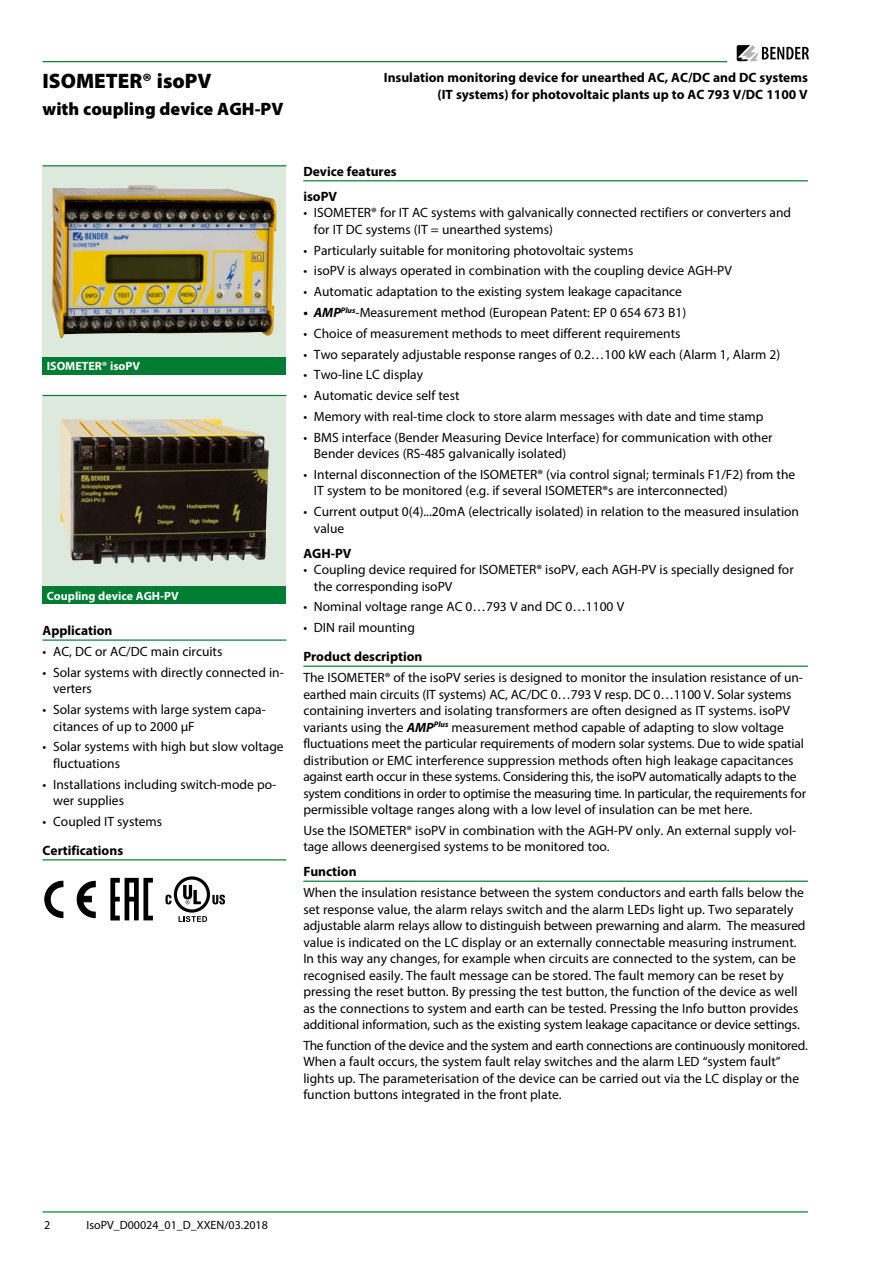
<style>
.page{position:relative;width:893px;height:1263px;background:#fff}
.page>*{position:absolute;margin:0;border:0;box-sizing:border-box;transform-origin:0 0}
.t1{font:900 21px "Myriad Pro";color:#000}
.t2{font:900 18px "Myriad Pro";color:#000}
.t3{font:13.5px/16.5px "Myriad Pro";color:#000}
.t4{font:700 13.5px/16.5px "Myriad Pro";color:#000;text-align:right}
.t5{font:700 12px "Myriad Pro";color:#fff}
.t6{font:12px "Myriad Pro";color:#000}
.s1{font-weight:700;font-style:italic}
</style>
<div class="page">
<hr style="left:43px;top:61px;width:684px;height:1px;background:#007d32">
<hr style="left:43px;top:1211px;width:765px;height:1px;background:#007d32">
<svg style="left:737px;top:45px;width:72px;height:16px"></svg>
<div style="left:43px;top:166px;width:243px;height:191px;background:#dce9dc"></div>
<img style="left:52px;top:185px;width:225px;height:153px">
<svg style="left:43px;top:396px;width:243px;height:191px;background:#a8b0a3"></svg>
<img style="left:60px;top:418px;width:154px;height:136px">
<hr style="left:303px;top:180px;width:505px;height:1px;background:#007d32">
<hr style="left:303px;top:665px;width:505px;height:2px;background:#007d32">
<hr style="left:303px;top:881px;width:505px;height:1px;background:#007d32">
<hr style="left:43px;top:639px;width:243px;height:2px;background:#007d32">
<hr style="left:43px;top:859px;width:243px;height:1px;background:#007d32">
<svg style="left:45px;top:881px;width:18px;height:37px"></svg>
<svg style="left:77px;top:881px;width:19px;height:37px"></svg>
<svg style="left:110px;top:878px;width:43px;height:42px"></svg>
<div style="left:174px;top:876px;width:36px;height:36px;border:3px solid #000;border-radius:50%"></div>
<svg style="left:212px;top:894px;width:13px;height:11px"></svg>
<svg style="left:165px;top:894px;width:6px;height:10px"></svg>
<svg style="left:183px;top:885px;width:18px;height:19px"></svg>
<svg style="left:179px;top:916px;width:28px;height:6px"></svg>
<div style="left:43px;top:357px;width:243px;height:17px;background:#007d32"></div>
<div style="left:43px;top:587px;width:243px;height:17px;background:#007d32"></div>
<hr style="left:43px;top:165px;width:243px;height:1px;background:#007d32">
<hr style="left:43px;top:395px;width:243px;height:1px;background:#007d32">
<h1 class="t1" style="left:43px;top:69px;width:171px">ISOMETER® isoPV</h1>
<h2 class="t2" style="left:43px;top:99px;width:242px">with coupling device AGH-PV</h2>
<p class="t5" style="left:47px;top:358px;width:95px">ISOMETER® isoPV</p>
<p class="t5" style="left:47px;top:588px;width:133px">Coupling device AGH-PV</p>
<p class="t4" style="left:43px;top:622px;width:71px">Application</p>
<p class="t3" style="left:43px;top:643px;width:181px">• AC, DC or AC/DC main circuits</p>
<p class="t3" style="left:53px;top:664px;width:232px;text-indent:-11px">• Solar systems with directly connected in&shy;verters</p>
<p class="t3" style="left:53px;top:701px;width:214px;text-indent:-11px">• Solar systems with large system capa&shy;citances of up to 2000 µF</p>
<p class="t3" style="left:53px;top:738px;width:232px;text-indent:-11px">• Solar systems with high but slow voltage fluctuations</p>
<p class="t3" style="left:53px;top:775px;width:225px;text-indent:-11px">• Installations including switch-mode po&shy;wer supplies</p>
<p class="t3" style="left:43px;top:813px;width:121px">• Coupled IT systems</p>
<p class="t4" style="left:43px;top:842px;width:82px">Certifications</p>
<p class="t4" style="left:384px;top:69px;width:426px">Insulation monitoring device for unearthed AC, AC/DC and DC systems (IT systems) for photovoltaic plants up to AC 793 V/DC 1100 V</p>
<p class="t4" style="left:303px;top:158px;width:95px;line-height:25px;text-align:left">Device features isoPV</p>
<p class="t3" style="left:314px;top:204px;width:479px;text-indent:-11px">• ISOMETER® for IT AC systems with galvanically connected rectifiers or converters and for IT DC systems (IT = unearthed systems)</p>
<p class="t3" style="left:303px;top:242px;width:331px">• Particularly suitable for monitoring photovoltaic systems</p>
<p class="t3" style="left:303px;top:262px;width:430px">• isoPV is always operated in combination with the coupling device AGH-PV</p>
<p class="t3" style="left:303px;top:283px;width:380px">• Automatic adaptation to the existing system leakage capacitance</p>
<p class="t3" style="left:303px;top:304px;width:384px"><span class="s1">• AMP</span><sup>Plus</sup>-Measurement method (European Patent: EP 0 654 673 B1)</p>
<p class="t3" style="left:303px;top:325px;width:379px">• Choice of measurement methods to meet different requirements</p>
<p class="t3" style="left:303px;top:345px;width:478px">• Two separately adjustable response ranges of 0.2…100 kW each (Alarm 1, Alarm 2)</p>
<p class="t3" style="left:303px;top:366px;width:121px">• Two-line LC display</p>
<p class="t3" style="left:303px;top:387px;width:158px">• Automatic device self test</p>
<p class="t3" style="left:303px;top:408px;width:462px">• Memory with real-time clock to store alarm messages with date and time stamp</p>
<p class="t3" style="left:314px;top:428px;width:460px;text-indent:-11px">• BMS interface (Bender Measuring Device Interface) for communication with other<br>Bender devices (RS-485 galvanically isolated)</p>
<p class="t3" style="left:314px;top:466px;width:483px;text-indent:-11px">• Internal disconnection of the ISOMETER® (via control signal; terminals F1/F2) from the<br>IT system to be monitored (e.g. if several ISOMETER®s are interconnected)</p>
<p class="t3" style="left:314px;top:503px;width:487px;text-indent:-11px">• Current output 0(4)...20mA (electrically isolated) in relation to the measured insulation value</p>
<p class="t4" style="left:303px;top:544px;width:50px">AGH-PV</p>
<p class="t3" style="left:314px;top:561px;width:481px;text-indent:-11px">• Coupling device required for ISOMETER® isoPV, each AGH-PV is specially designed for the corresponding isoPV</p>
<p class="t3" style="left:303px;top:598px;width:322px">• Nominal voltage range AC 0…793 V and DC 0…1100 V</p>
<p class="t3" style="left:303px;top:619px;width:113px">• DIN rail mounting</p>
<p class="t4" style="left:303px;top:648px;width:121px">Product description</p>
<p class="t3" style="left:303px;top:669px;width:504px">The ISOMETER® of the isoPV series is designed to monitor the insulation resistance of un&shy;earthed main circuits (IT systems) AC, AC/DC 0…793 V resp. DC 0…1100 V. Solar systems containing inverters and isolating transformers are often designed as IT systems. isoPV variants using the <span class="s1">AMP</span><sup>Plus</sup> measurement method capable of adapting to slow voltage fluctuations meet the particular requirements of modern solar systems. Due to wide spatial distribution or EMC interference suppression methods often high leakage capacitances against earth occur in these systems. Considering this, the isoPV automatically adapts to the system conditions in order to optimise the measuring time. In particular, the requirements for permissible voltage ranges along with a low level of insulation can be met here.</p>
<p class="t3" style="left:303px;top:822px;width:494px">Use the ISOMETER® isoPV in combination with the AGH-PV only. An external supply vol&shy;tage allows deenergised systems to be monitored too.</p>
<p class="t4" style="left:303px;top:863px;width:55px">Function</p>
<p class="t3" style="left:303px;top:884px;width:504px">When the insulation resistance between the system conductors and earth falls below the set response value, the alarm relays switch and the alarm LEDs light up. Two separately adjustable alarm relays allow to distinguish between prewarning and alarm. The measured value is indicated on the LC display or an externally connectable measuring instrument.<br>In this way any changes, for example when circuits are connected to the system, can be recognised easily. The fault message can be stored. The fault memory can be reset by pressing the reset button. By pressing the test button, the function of the device as well as the connections to system and earth can be tested. Pressing the Info button provides additional information, such as the existing system leakage capacitance or device settings.</p>
<p class="t3" style="left:303px;top:1037px;width:506px">The function of the device and the system and earth connections are continuously monitored.<br>When a fault occurs, the system fault relay switches and the alarm LED “system fault” lights up. The parameterisation of the device can be carried out via the LC display or the function buttons integrated in the front plate.</p>
<p class="t6" style="left:44px;top:1217px;width:8px">2</p>
<p class="t6" style="left:87px;top:1217px;width:183px">IsoPV_D00024_01_D_XXEN/03.2018</p>
</div>
